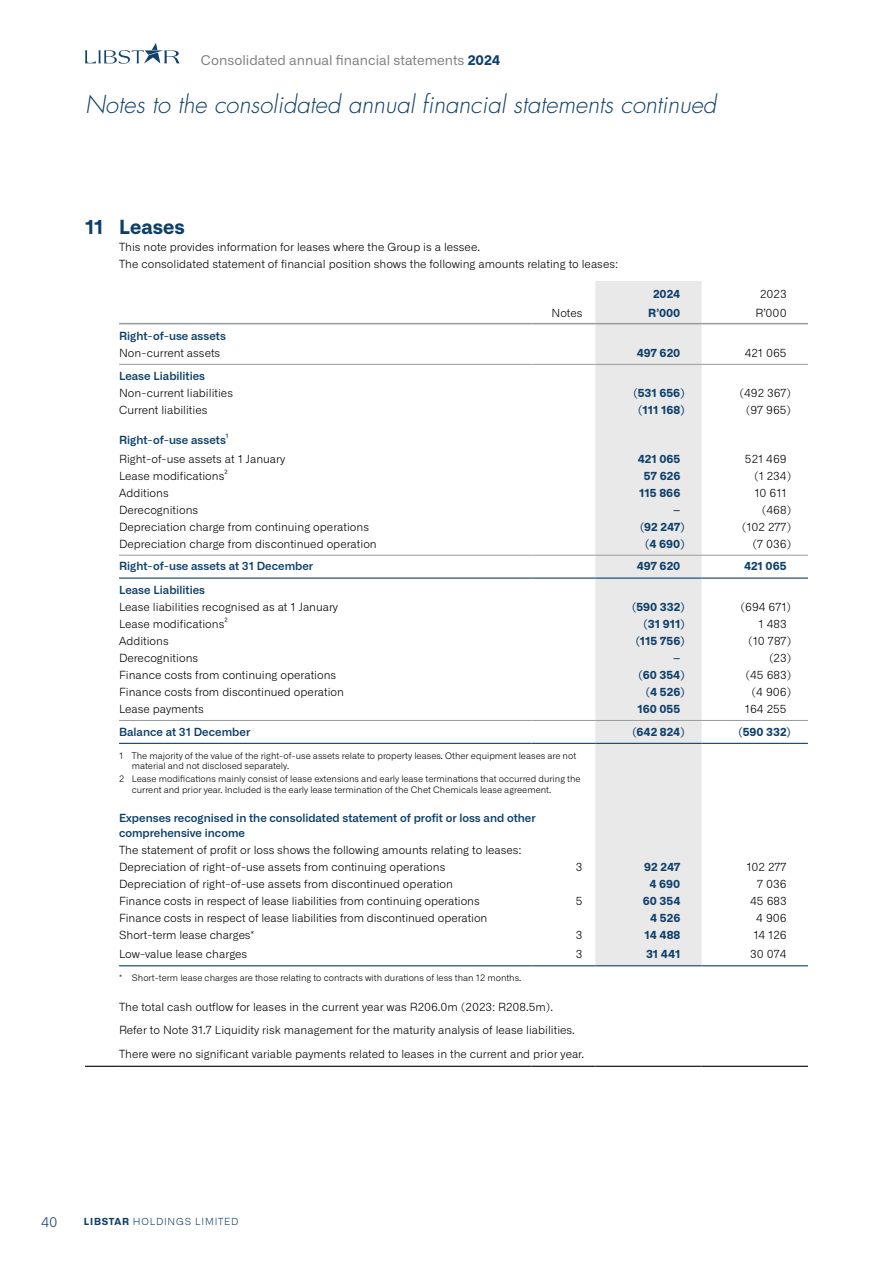
<style>
.page{position:relative;width:893px;height:1263px;background:#fff}
.page>*{position:absolute;margin:0;border:0;box-sizing:border-box;transform-origin:0 0}
.t1{font:italic 300 24px "Futura Std";color:#0f406b}
.t2{font:700 19.5px "Alliance No.1";color:#0f406b}
.t3{font:13.5px "Alliance No.1";color:#808285}
.t4{font:300 13.5px "Alliance No.1";color:#0e416b}
.t5{font:300 11.25px/17px "Alliance No.1";color:#000}
.t6{font:600 11.25px/15px "Alliance No.1";color:#0f406b}
.t7{font:700 11.25px "Alliance No.1";color:#0f406b}
.t8{font:300 9.75px "Alliance No.1";letter-spacing:.08em;color:#0f406b}
.t9{font:300 9px/10.8px "Alliance No.1";color:#000}
.s1{font-weight:700;color:#0e416b}
.s2{font-weight:600;color:#0f406b}
.s3{font-weight:700}
</style>
<div class="page">
<div style="left:595px;top:281px;width:107px;height:684px;background:#eae9e9"></div>
<hr style="left:119px;top:323px;width:412px;height:1px;background:#979b9c">
<hr style="left:531px;top:323px;width:64px;height:1px;background:#979b9c">
<hr style="left:595px;top:323px;width:107px;height:1px;background:#979b9c">
<hr style="left:702px;top:323px;width:106px;height:1px;background:#979b9c">
<hr style="left:119px;top:364px;width:412px;height:1px;background:#979b9c">
<hr style="left:531px;top:364px;width:64px;height:1px;background:#979b9c">
<hr style="left:595px;top:364px;width:107px;height:1px;background:#979b9c">
<hr style="left:702px;top:364px;width:106px;height:1px;background:#979b9c">
<hr style="left:119px;top:555px;width:412px;height:1px;background:#979b9c">
<hr style="left:531px;top:555px;width:64px;height:1px;background:#979b9c">
<hr style="left:595px;top:555px;width:107px;height:1px;background:#979b9c">
<hr style="left:702px;top:555px;width:106px;height:1px;background:#979b9c">
<hr style="left:119px;top:720px;width:412px;height:1px;background:#979b9c">
<hr style="left:531px;top:720px;width:64px;height:1px;background:#979b9c">
<hr style="left:595px;top:720px;width:107px;height:1px;background:#979b9c">
<hr style="left:702px;top:720px;width:106px;height:1px;background:#979b9c">
<hr style="left:119px;top:577px;width:412px;height:2px;background:#0f406b">
<hr style="left:531px;top:577px;width:64px;height:2px;background:#0f406b">
<hr style="left:595px;top:577px;width:107px;height:2px;background:#0f406b">
<hr style="left:702px;top:577px;width:106px;height:2px;background:#0f406b">
<hr style="left:119px;top:743px;width:412px;height:1px;background:#0f406b">
<hr style="left:531px;top:743px;width:64px;height:1px;background:#0f406b">
<hr style="left:595px;top:743px;width:107px;height:1px;background:#0f406b">
<hr style="left:702px;top:743px;width:106px;height:1px;background:#0f406b">
<hr style="left:119px;top:965px;width:412px;height:1px;background:#0f406b">
<hr style="left:531px;top:965px;width:64px;height:1px;background:#0f406b">
<hr style="left:595px;top:965px;width:107px;height:1px;background:#0f406b">
<hr style="left:702px;top:965px;width:106px;height:1px;background:#0f406b">
<hr style="left:85px;top:1066px;width:34px;height:1px;background:#000">
<hr style="left:119px;top:1066px;width:412px;height:1px;background:#000">
<hr style="left:531px;top:1066px;width:64px;height:1px;background:#000">
<hr style="left:595px;top:1066px;width:107px;height:1px;background:#000">
<hr style="left:702px;top:1066px;width:106px;height:1px;background:#000">
<svg style="left:85px;top:43px;width:95px;height:21px"></svg>
<p class="t3" style="left:201px;top:52px;width:301px">Consolidated annual financial statements <span class="s1">2024</span></p>
<h1 class="t1" style="left:85px;top:90px;width:633px">Notes to the consolidated annual financial statements continued</h1>
<h2 class="t2" style="left:85px;top:215px;width:101px">11 Leases</h2>
<p class="t5" style="left:119px;top:239px;width:501px">This note provides information for leases where the Group is a lessee.<br>The consolidated statement of financial position shows the following amounts relating to leases:</p>
<p class="t7" style="left:653px;top:287px;width:29px">2024</p>
<p class="t5" style="left:760px;top:286px;width:28px">2023</p>
<p class="t5" style="left:551px;top:305px;width:33px">Notes</p>
<p class="t7" style="left:648px;top:306px;width:34px">R’000</p>
<p class="t5" style="left:755px;top:305px;width:33px">R’000</p>
<p class="t6" style="left:119px;top:328px;width:108px">Right-of-use assets</p>
<p class="t5" style="left:119px;top:344px;width:103px">Non-current assets</p>
<p class="t7" style="left:637px;top:345px;width:45px">497 620</p>
<p class="t5" style="left:745px;top:344px;width:43px">421 065</p>
<p class="t6" style="left:119px;top:369px;width:88px">Lease Liabilities</p>
<p class="t5" style="left:119px;top:385px;width:115px">Non-current liabilities</p>
<p class="t7" style="left:633px;top:386px;width:53px">(531 656)</p>
<p class="t5" style="left:739px;top:385px;width:53px">(492 367)</p>
<p class="t5" style="left:119px;top:402px;width:90px">Current liabilities</p>
<p class="t7" style="left:638px;top:403px;width:48px">(111 168)</p>
<p class="t5" style="left:746px;top:402px;width:47px">(97 965)</p>
<p class="t5" style="left:119px;top:431px;width:168px;line-height:18.8px"><span class="s2">Right-of-use assets</span><sup>¹<br></sup>Right-of-use assets at 1 January</p>
<p class="t7" style="left:638px;top:451px;width:44px">421 065</p>
<p class="t5" style="left:745px;top:450px;width:43px">521 469</p>
<p class="t5" style="left:119px;top:467px;width:110px">Lease modifications<sup>²</sup></p>
<p class="t7" style="left:644px;top:468px;width:38px">57 626</p>
<p class="t5" style="left:754px;top:467px;width:39px">(1 234)</p>
<p class="t5" style="left:119px;top:484px;width:51px">Additions</p>
<p class="t7" style="left:639px;top:485px;width:43px">115 866</p>
<p class="t5" style="left:754px;top:484px;width:34px">10 611</p>
<p class="t5" style="left:119px;top:501px;width:81px">Derecognitions</p>
<p class="t7" style="left:673px;top:502px;width:9px">–</p>
<p class="t5" style="left:762px;top:501px;width:31px">(468)</p>
<p class="t5" style="left:119px;top:518px;width:251px">Depreciation charge from continuing operations</p>
<p class="t7" style="left:640px;top:519px;width:46px">(92 247)</p>
<p class="t5" style="left:742px;top:518px;width:51px">(102 277)</p>
<p class="t5" style="left:119px;top:535px;width:259px">Depreciation charge from discontinued operation</p>
<p class="t7" style="left:645px;top:536px;width:41px">(4 690)</p>
<p class="t5" style="left:752px;top:535px;width:40px">(7 036)</p>
<p class="t6" style="left:119px;top:559px;width:196px">Right-of-use assets at 31 December</p>
<p class="t7" style="left:637px;top:559px;width:45px">497 620</p>
<p class="t7" style="left:744px;top:559px;width:44px">421 065</p>
<p class="t6" style="left:119px;top:583px;width:88px">Lease Liabilities</p>
<p class="t5" style="left:119px;top:599px;width:220px">Lease liabilities recognised as at 1 January</p>
<p class="t7" style="left:632px;top:600px;width:54px">(590 332)</p>
<p class="t5" style="left:740px;top:599px;width:52px">(694 671)</p>
<p class="t5" style="left:119px;top:615px;width:110px">Lease modifications<sup>²</sup></p>
<p class="t7" style="left:644px;top:617px;width:42px">(31 911)</p>
<p class="t5" style="left:759px;top:615px;width:30px">1 483</p>
<p class="t5" style="left:119px;top:632px;width:51px">Additions</p>
<p class="t7" style="left:636px;top:634px;width:50px">(115 756)</p>
<p class="t5" style="left:748px;top:632px;width:45px">(10 787)</p>
<p class="t5" style="left:119px;top:649px;width:81px">Derecognitions</p>
<p class="t7" style="left:673px;top:650px;width:9px">–</p>
<p class="t5" style="left:769px;top:649px;width:24px">(23)</p>
<p class="t5" style="left:119px;top:666px;width:219px">Finance costs from continuing operations</p>
<p class="t7" style="left:638px;top:667px;width:47px">(60 354)</p>
<p class="t5" style="left:745px;top:666px;width:47px">(45 683)</p>
<p class="t5" style="left:119px;top:683px;width:226px">Finance costs from discontinued operation</p>
<p class="t7" style="left:646px;top:684px;width:40px">(4 526)</p>
<p class="t5" style="left:752px;top:683px;width:41px">(4 906)</p>
<p class="t5" style="left:119px;top:700px;width:86px">Lease payments</p>
<p class="t7" style="left:637px;top:701px;width:44px">160 055</p>
<p class="t5" style="left:745px;top:700px;width:43px">164 255</p>
<p class="t6" style="left:119px;top:724px;width:133px">Balance at 31 December</p>
<p class="t7" style="left:632px;top:724px;width:54px">(642 824)</p>
<p class="t7" style="left:738px;top:724px;width:54px">(590 332)</p>
<p class="t9" style="left:132px;top:750px;width:446px;text-indent:-13px">1 The majority of the value of the right-of-use assets relate to property leases. Other equipment leases are not material and not disclosed separately.</p>
<p class="t9" style="left:132px;top:774px;width:450px;text-indent:-13px">2 Lease modifications mainly consist of lease extensions and early lease terminations that occurred during the current and prior year. Included is the early lease termination of the Chet Chemicals lease agreement.</p>
<p class="t6" style="left:119px;top:810px;width:418px">Expenses recognised in the consolidated statement of profit or loss and other comprehensive income</p>
<p class="t5" style="left:119px;top:841px;width:404px">The statement of profit or loss shows the following amounts relating to leases:<br>Depreciation of right-of-use assets from continuing operations</p>
<p class="t5" style="left:576px;top:858px;width:8px">3</p>
<p class="t7" style="left:644px;top:859px;width:38px">92 247</p>
<p class="t5" style="left:746px;top:858px;width:42px">102 277</p>
<p class="t5" style="left:119px;top:875px;width:336px">Depreciation of right-of-use assets from discontinued operation</p>
<p class="t7" style="left:650px;top:876px;width:32px">4 690</p>
<p class="t5" style="left:757px;top:875px;width:31px">7 036</p>
<p class="t5" style="left:119px;top:892px;width:362px">Finance costs in respect of lease liabilities from continuing operations</p>
<p class="t5" style="left:576px;top:892px;width:8px">5</p>
<p class="t7" style="left:643px;top:893px;width:39px">60 354</p>
<p class="t5" style="left:750px;top:892px;width:38px">45 683</p>
<p class="t5" style="left:119px;top:909px;width:370px">Finance costs in respect of lease liabilities from discontinued operation</p>
<p class="t7" style="left:650px;top:910px;width:32px">4 526</p>
<p class="t5" style="left:756px;top:909px;width:32px">4 906</p>
<p class="t5" style="left:119px;top:926px;width:137px">Short-term lease charges*</p>
<p class="t5" style="left:576px;top:926px;width:8px">3</p>
<p class="t7" style="left:645px;top:927px;width:37px">14 488</p>
<p class="t5" style="left:753px;top:926px;width:35px">14 126</p>
<p class="t5" style="left:119px;top:946px;width:130px">Low-value lease charges</p>
<p class="t5" style="left:576px;top:946px;width:8px">3</p>
<p class="t7" style="left:646px;top:947px;width:36px">31 441</p>
<p class="t5" style="left:750px;top:946px;width:38px">30 074</p>
<p class="t9" style="left:119px;top:972px;width:404px">* Short-term lease charges are those relating to contracts with durations of less than 12 months.</p>
<p class="t5" style="left:119px;top:995px;width:467px;line-height:23.5px">The total cash outflow for leases in the current year was R206.0m (2023: R208.5m).<br>Refer to Note 31.7 Liquidity risk management for the maturity analysis of lease liabilities.<br>There were no significant variable payments related to leases in the current and prior year.</p>
<p class="t4" style="left:41px;top:1214px;width:18px">40</p>
<p class="t8" style="left:84px;top:1215px;width:156px"><span class="s3">LIBSTAR</span> HOLDINGS LIMITED</p>
</div>
